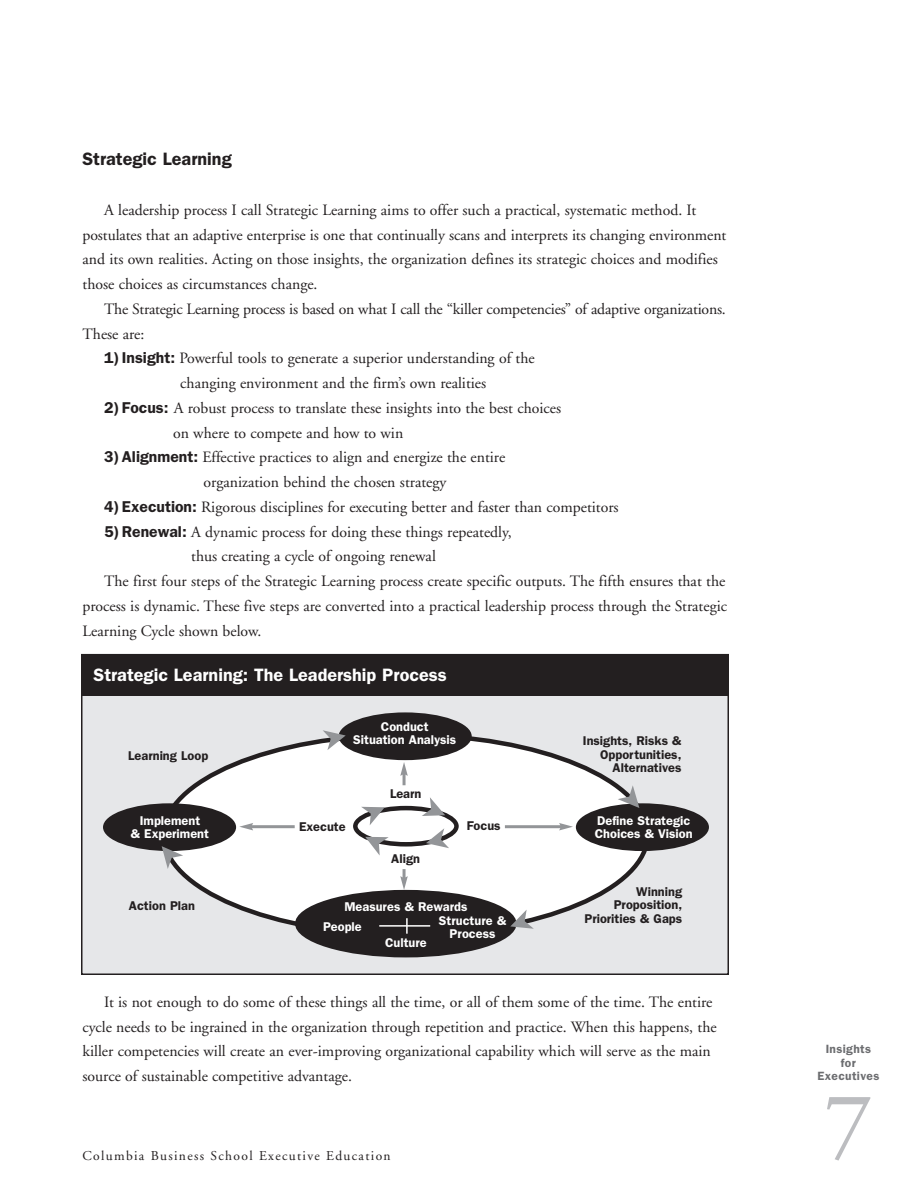
<style>
.page{position:relative;width:918px;height:1188px;background:#fff}
.page>*{position:absolute;margin:0;border:0;box-sizing:border-box;transform-origin:0 0}
.t1{font:90px "Sabon";color:#bcbdc0}
.t2{font:600 18px "Franklin Gothic";color:#fff}
.t3{font:600 18px "Franklin Gothic";color:#231f20}
.t4{font:15.75px/24.8px "Adobe Garamond";color:#231f20}
.t5{font:13.5px "Adobe Garamond";letter-spacing:.1em;color:#231f20}
.t6{font:600 12.75px/13.5px "Franklin Gothic";color:#fff;text-align:center}
.t7{font:600 12.75px/13.5px "Franklin Gothic";color:#231f20;text-align:right}
.t8{font:600 12px/13.5px "Franklin Gothic";letter-spacing:.03em;color:#6c6d70;text-align:center}
.s1{font-family:"Franklin Gothic";font-weight:600}
</style>
<div class="page">
<div style="left:82px;top:655px;width:646px;height:319px;background:#e6e7e9"></div>
<div style="left:81px;top:654px;width:648px;height:42px;background:#231f20"></div>
<svg style="left:173px;top:736px;width:474px;height:201px"></svg>
<div style="left:576px;top:803px;width:133px;height:48px;background:#231f20;border-radius:50%"></div>
<div style="left:103px;top:803px;width:133px;height:48px;background:#231f20;border-radius:50%"></div>
<div style="left:295px;top:890px;width:222px;height:67px;background:#231f20;border-radius:50%"></div>
<div style="left:339px;top:712px;width:133px;height:48px;background:#231f20;border-radius:50%"></div>
<hr style="left:379px;top:925px;width:51px;height:2px;background:#fff">
<svg style="left:406px;top:918px;width:2px;height:16px"></svg>
<svg style="left:162px;top:846px;width:21px;height:23px"></svg>
<svg style="left:618px;top:785px;width:21px;height:23px"></svg>
<svg style="left:323px;top:730px;width:23px;height:20px"></svg>
<svg style="left:510px;top:910px;width:24px;height:19px"></svg>
<hr style="left:505px;top:825px;width:57px;height:3px;background:#939598">
<svg style="left:559px;top:823px;width:14px;height:7px"></svg>
<hr style="left:251px;top:825px;width:44px;height:3px;background:#939598">
<svg style="left:239px;top:823px;width:14px;height:7px"></svg>
<svg style="left:400px;top:762px;width:8px;height:23px"></svg>
<svg style="left:400px;top:869px;width:8px;height:21px"></svg>
<svg style="left:353px;top:797px;width:106px;height:59px;background:#d8d8d8"></svg>
<p class="t3" style="left:82px;top:153px;width:151px">Strategic Learning</p>
<p class="t4" style="left:83px;top:199px;width:645px;text-indent:22px">A leadership process I call Strategic Learning aims to offer such a practical, systematic method. It postulates that an adaptive enterprise is one that continually scans and interprets its changing environment and its own realities. Acting on those insights, the organization defines its strategic choices and modifies those choices as circumstances change.</p>
<p class="t4" style="left:83px;top:298px;width:645px;text-indent:22px">The Strategic Learning process is based on what I call the “killer competencies” of adaptive organizations.<br>These are:</p>
<p class="t4" style="left:180px;top:347px;width:356px;text-indent:-76px"><span class="s1">1) Insight:</span> Powerful tools to generate a superior understanding of the changing environment and the firm’s own realities</p>
<p class="t4" style="left:173px;top:397px;width:390px;text-indent:-69px"><span class="s1">2) Focus:</span> A robust process to translate these insights into the best choices on where to compete and how to win</p>
<p class="t4" style="left:204px;top:446px;width:303px;text-indent:-99px"><span class="s1">3) Alignment:</span> Effective practices to align and energize the entire organization behind the chosen strategy</p>
<p class="t4" style="left:104px;top:496px;width:516px"><span class="s1">4) Execution:</span> Rigorous disciplines for executing better and faster than competitors</p>
<p class="t4" style="left:104px;top:521px;width:409px"><span class="s1">5) Renewal:</span> A dynamic process for doing these things repeatedly,</p>
<p class="t4" style="left:191px;top:545px;width:246px">thus creating a cycle of ongoing renewal</p>
<p class="t4" style="left:104px;top:570px;width:623px">The first four steps of the Strategic Learning process create specific outputs. The fifth ensures that the</p>
<p class="t4" style="left:83px;top:595px;width:646px">process is dynamic. These five steps are converted into a practical leadership process through the Strategic</p>
<p class="t4" style="left:83px;top:620px;width:180px">Learning Cycle shown below.</p>
<p class="t2" style="left:94px;top:668px;width:355px">Strategic Learning: The Leadership Process</p>
<p class="t6" style="left:353px;top:721px;width:105px">Conduct<br>Situation Analysis</p>
<p class="t7" style="left:128px;top:750px;width:81px">Learning Loop</p>
<p class="t7" style="left:390px;top:788px;width:33px">Learn</p>
<p class="t7" style="left:583px;top:735px;width:100px">Insights, Risks &amp;<br>Opportunities,<br>Alternatives</p>
<p class="t6" style="left:131px;top:815px;width:80px">Implement<br>&amp; Experiment</p>
<p class="t6" style="left:595px;top:815px;width:99px;text-align:left">Define Strategic<br>Choices &amp; Vision</p>
<p class="t7" style="left:299px;top:821px;width:48px">Execute</p>
<p class="t7" style="left:467px;top:820px;width:35px">Focus</p>
<p class="t7" style="left:129px;top:900px;width:68px">Action Plan</p>
<p class="t7" style="left:391px;top:853px;width:30px">Align</p>
<p class="t6" style="left:344px;top:901px;width:125px">Measures &amp; Rewards</p>
<p class="t6" style="left:385px;top:937px;width:43px">Culture</p>
<p class="t6" style="left:323px;top:921px;width:40px">People</p>
<p class="t6" style="left:439px;top:916px;width:69px;line-height:12.8px">Structure &amp;<br>Process</p>
<p class="t7" style="left:585px;top:886px;width:99px">Winning<br>Proposition,<br>Priorities &amp; Gaps</p>
<p class="t4" style="left:83px;top:991px;width:636px;text-indent:22px">It is not enough to do some of these things all the time, or all of them some of the time. The entire cycle needs to be ingrained in the organization through repetition and practice. When this happens, the killer competencies will create an ever-improving organizational capability which will serve as the main source of sustainable competitive advantage.</p>
<p class="t5" style="left:82px;top:1150px;width:310px">Columbia Business School Executive Education</p>
<p class="t8" style="left:817px;top:1043px;width:64px">Insights for<br>Executives</p>
<h1 class="t1" style="left:822px;top:1090px;width:52px">7</h1>
</div>
